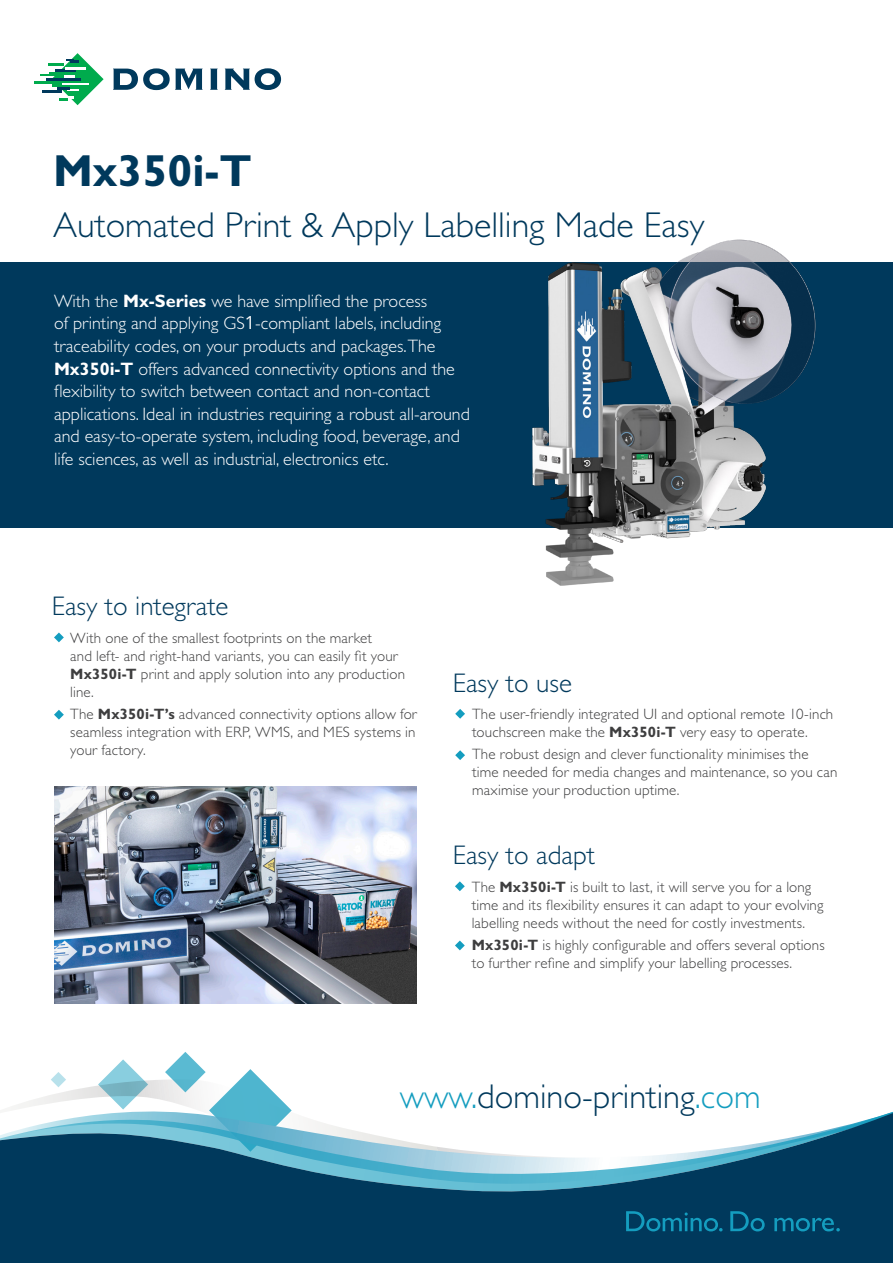
<style>
.page{position:relative;width:893px;height:1263px;background:#fff}
.page>*{position:absolute;margin:0;border:0;box-sizing:border-box;transform-origin:0 0}
._2pp_Main_Head_Mediu{font:700 45px "Gill Sans Std";color:#00395c}
._2pp_Strapline{font:300 36px "Gill Sans Std";color:#00395c}
.Domino_URL{font:300 34.5px "Gill Sans Std";color:#00395c}
._2pp_Sub_Head{font:300 27px "Gill Sans Std";color:#00395c}
._2pp_Intro_White{font:300 18px/22.5px "Gill Sans Std";color:#fff}
._2pp_Bullet_Text{font:300 15px/18px "Gill Sans Std";letter-spacing:.01em;color:#3e3e3f}
.s1{font-weight:700}
.s2{font-family:"Open Sans";font-weight:400}
.s3{color:#149dbf}
</style>
<div class="page">
<div style="left:0;top:262px;width:893px;height:265px;background:#00395c"></div>
<svg style="left:103px;top:1059px;width:40px;height:20px"></svg>
<svg style="left:41px;top:1079px;width:124px;height:19px"></svg>
<svg style="left:51px;top:1072px;width:15px;height:15px"></svg>
<svg style="left:11px;top:1098px;width:154px;height:10px"></svg>
<svg style="left:165px;top:1052px;width:124px;height:56px"></svg>
<svg style="left:0;top:1108px;width:893px;height:155px;fill:#00395c"></svg>
<svg style="left:210px;top:69px;width:8px;height:21px"></svg>
<svg style="left:225px;top:68px;width:56px;height:22px"></svg>
<svg style="left:113px;top:68px;width:90px;height:22px"></svg>
<hr style="left:34px;top:81px;width:29px;height:2px;background:#00ab4d">
<svg style="left:40px;top:53px;width:64px;height:52px"></svg>
<svg style="left:626px;top:1211px;width:214px;height:20px;background:#055477"></svg>
<img style="left:390px;top:239px;width:503px;height:347px">
<svg style="left:54px;top:632px;width:10px;height:10px"></svg>
<svg style="left:54px;top:710px;width:10px;height:10px"></svg>
<svg style="left:455px;top:940px;width:10px;height:10px"></svg>
<svg style="left:455px;top:881px;width:10px;height:10px"></svg>
<svg style="left:455px;top:750px;width:10px;height:10px"></svg>
<svg style="left:455px;top:709px;width:10px;height:10px"></svg>
<img style="left:54px;top:787px;width:363px;height:216px">
<p class="_2pp_Main_Head_Mediu" style="left:53px;top:144px;width:200px">Mx350i-T</p>
<p class="_2pp_Strapline" style="left:53px;top:204px;width:653px">Automated Print &amp; Apply Labelling Made Easy</p>
<p class="_2pp_Intro_White" style="left:54px;top:290px;width:417px">With the <span class="s1">Mx-Series</span> we have simplified the process<br>of printing and applying GS<span class="s2">1</span>-compliant labels, including traceability codes, on your products and packages.The <span class="s1">Mx350i-T</span> offers advanced connectivity options and the flexibility to switch between contact and non-contact applications. Ideal in industries requiring a robust all-around and easy-to-operate system, including food, beverage, and life sciences, as well as industrial, electronics etc.</p>
<p class="_2pp_Sub_Head" style="left:52px;top:591px;width:178px">Easy to integrate</p>
<p class="_2pp_Bullet_Text" style="left:70px;top:629px;width:336px">With one of the smallest footprints on the market<br>and left- and right-hand variants, you can easily fit your <span class="s1">Mx350i-T</span> print and apply solution into any production line.</p>
<p class="_2pp_Bullet_Text" style="left:70px;top:705px;width:348px;text-align:justify">The <span class="s1">Mx350i-T’s</span> advanced connectivity options allow for seamless integration with ERP, WMS, and MES systems in your factory.</p>
<p class="_2pp_Sub_Head" style="left:453px;top:668px;width:121px">Easy to use</p>
<p class="_2pp_Bullet_Text" style="left:472px;top:705px;width:363px">The user-friendly integrated UI and optional remote 10-inch touchscreen make the <span class="s1">Mx350i-T</span> very easy to operate.</p>
<p class="_2pp_Bullet_Text" style="left:472px;top:745px;width:367px">The robust design and clever functionality minimises the time needed for media changes and maintenance, so you can maximise your production uptime.</p>
<p class="_2pp_Sub_Head" style="left:453px;top:840px;width:144px">Easy to adapt</p>
<p class="_2pp_Bullet_Text" style="left:472px;top:878px;width:353px">The <span class="s1">Mx350i-T</span> is built to last, it will serve you for a long time and its flexibility ensures it can adapt to your evolving labelling needs without the need for costly investments.</p>
<p class="_2pp_Bullet_Text" style="left:472px;top:936px;width:354px"><span class="s1">Mx350i-T</span> is highly configurable and offers several options to further refine and simplify your labelling processes.</p>
<p class="Domino_URL" style="left:400px;top:1077px;width:362px"><span class="s3">www.</span>domino-printing<span class="s3">.com</span></p>
</div>
